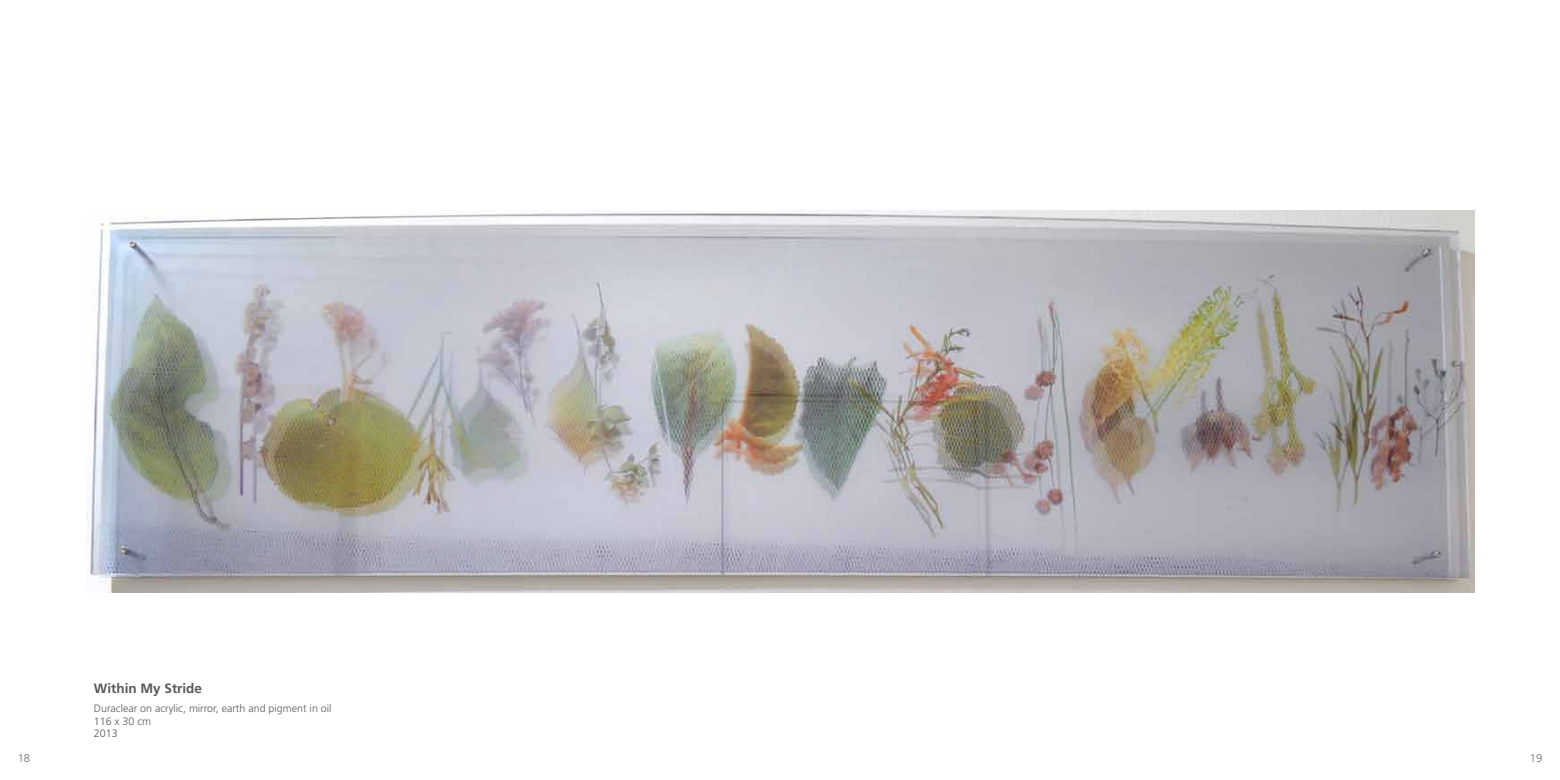
<style>
.page{position:relative;width:1560px;height:780px;background:#fff}
.page>*{position:absolute;margin:0;border:0;box-sizing:border-box;transform-origin:0 0}
.t1{font:700 13.5px "Frutiger";color:#58595b}
.t2{font:300 11.25px "Frutiger";color:#6d6e71}
.t3{font:300 10.75px/12.4px "Frutiger";color:#58595b}
</style>
<div class="page">
<img style="left:87px;top:211px;width:1387px;height:381px">
<p class="t1" style="left:94px;top:680px;width:110px">Within My Stride</p>
<p class="t3" style="left:94px;top:702px;width:239px">Duraclear on acrylic, mirror, earth and pigment in oil<br>116 x 30 cm<br>2013</p>
<p class="t2" style="left:18px;top:752px;width:14px">18</p>
<p class="t2" style="left:1529px;top:752px;width:14px">19</p>
</div>
